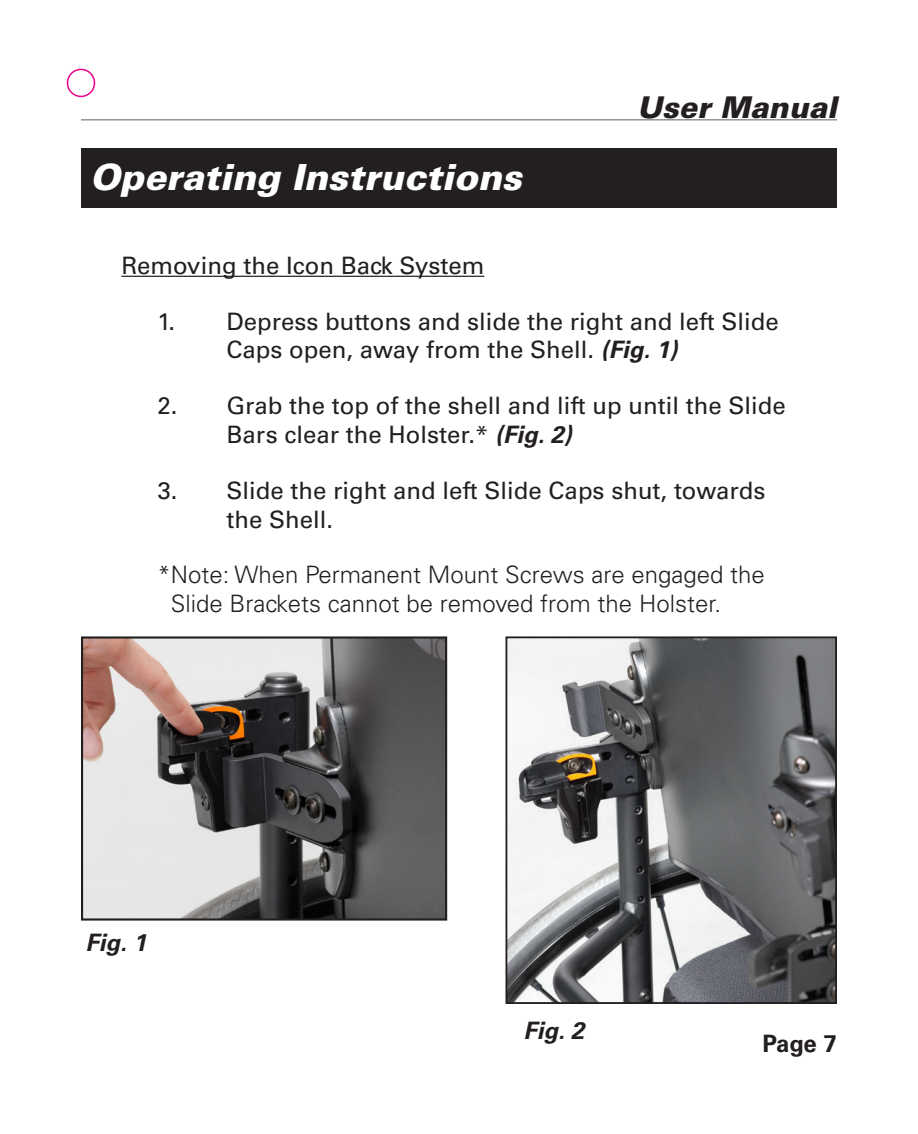
<style>
.page{position:relative;width:918px;height:1134px;background:#fff}
.page>*{position:absolute;margin:0;border:0;box-sizing:border-box;transform-origin:0 0}
.t1{font:italic 900 36px "Univers LT Std";color:#fff}
.t2{font:italic 900 30px "Univers LT Std";color:#231f20}
.t3{font:24px/28.8px "Univers LT Std";color:#231f20}
.t4{font:300 24px "Univers LT Std";color:#231f20}
.t5{font:italic 700 24px "Univers LT Std";color:#231f20}
.t6{font:700 24px "Univers LT Std";color:#231f20}
.s1{font-weight:700;font-style:italic}
</style>
<div class="page">
<hr style="left:81px;top:119px;width:756px;height:2px;background:#939598">
<div style="left:81px;top:148px;width:756px;height:60px;background:#231f20"></div>
<hr style="left:122px;top:276px;width:362px;height:1px;background:#231f20">
<img style="left:509px;top:639px;width:325px;height:362px">
<div style="left:506px;top:636px;width:331px;height:368px;border:2px solid #231f20"></div>
<img style="left:84px;top:639px;width:360px;height:279px">
<div style="left:81px;top:636px;width:366px;height:285px;border:2px solid #231f20"></div>
<div style="left:67px;top:69px;width:28px;height:28px;border:2px solid #ed028c;border-radius:50%"></div>
<p class="t1" style="left:90px;top:154px;width:433px">Operating Instructions</p>
<p class="t2" style="left:637px;top:88px;width:201px">User Manual</p>
<p class="t3" style="left:122px;top:251px;width:364px">Removing the Icon Back System</p>
<p class="t3" style="left:226px;top:307px;width:554px;text-indent:-69px">1. Depress buttons and slide the right and left Slide<br>Caps open, away from the Shell. <span class="s1">(Fig. 1)</span></p>
<p class="t3" style="left:226px;top:392px;width:561px;text-indent:-69px">2. Grab the top of the shell and lift up until the Slide<br>Bars clear the Holster.* <span class="s1">(Fig. 2)</span></p>
<p class="t3" style="left:226px;top:476px;width:541px;text-indent:-69px">3. Slide the right and left Slide Caps shut, towards the Shell.</p>
<p class="t4" style="left:158px;top:561px;width:609px">*Note: When Permanent Mount Screws are engaged the</p>
<p class="t4" style="left:171px;top:589px;width:552px">Slide Brackets cannot be removed from the Holster.</p>
<p class="t5" style="left:86px;top:928px;width:62px">Fig. 1</p>
<p class="t5" style="left:523px;top:1016px;width:62px">Fig. 2</p>
<p class="t6" style="left:762px;top:1030px;width:76px">Page 7</p>
</div>
